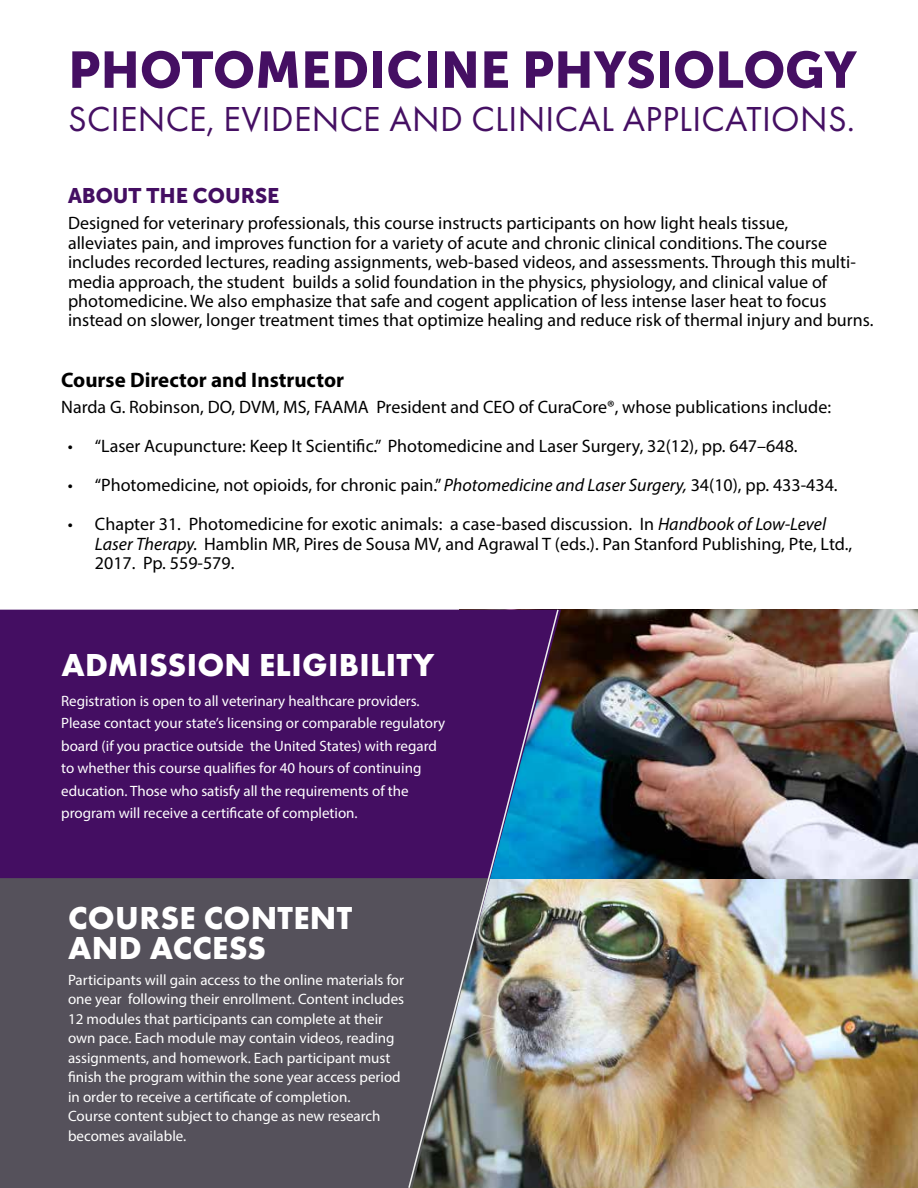
<style>
.page{position:relative;width:918px;height:1188px;background:#fff}
.page>*{position:absolute;margin:0;border:0;box-sizing:border-box;transform-origin:0 0}
.t1{font:51px "Museo Sans 900";color:#450f63}
.t2{font:36px "Futura PT";letter-spacing:.01em;color:#450f63}
.t3{font:700 33px/30px "Futura PT";letter-spacing:.01em;color:#fff}
.t4{font:700 21px "Myriad Pro";color:#000}
.t5{font:21px "Museo Sans 900";color:#440e62}
.t6{font:18px/19.5px "Myriad Pro";color:#000}
.t7{font:15px/19.5px "Myriad Pro";color:#fff}
.s1{font-style:italic}
</style>
<div class="page">
<img style="left:561px;top:878px;width:357px;height:310px">
<img style="left:561px;top:610px;width:357px;height:268px">
<div style="left:0;top:610px;width:561px;height:578px;background:#440e62"></div>
<div style="left:0;top:878px;width:407px;height:310px;background:#55515b"></div>
<img style="left:407px;top:609px;width:153px;height:579px">
<h1 class="t1" style="left:68px;top:41px;width:790px">PHOTOMEDICINE PHYSIOLOGY</h1>
<h2 class="t2" style="left:68px;top:98px;width:788px">SCIENCE, EVIDENCE AND CLINICAL APPLICATIONS.</h2>
<p class="t5" style="left:68px;top:183px;width:213px">ABOUT THE COURSE</p>
<p class="t6" style="left:68px;top:213px;width:807px">Designed for veterinary professionals, this course instructs participants on how light heals tissue,<br>alleviates pain, and improves function for a variety of acute and chronic clinical conditions. The course includes recorded lectures, reading assignments, web-based videos, and assessments. Through this multi&shy;media approach, the student builds a solid foundation in the physics, physiology, and clinical value of photomedicine. We also emphasize that safe and cogent application of less intense laser heat to focus instead on slower, longer treatment times that optimize healing and reduce risk of thermal injury and burns.</p>
<p class="t4" style="left:61px;top:366px;width:284px">Course Director and Instructor</p>
<p class="t6" style="left:61px;top:397px;width:771px">Narda G. Robinson, DO, DVM, MS, FAAMA President and CEO of CuraCore®, whose publications include:</p>
<p class="t6" style="left:68px;top:436px;width:731px">• “Laser Acupuncture: Keep It Scientific.” Photomedicine and Laser Surgery, 32(12), pp. 647–648.</p>
<p class="t6" style="left:68px;top:475px;width:771px">• “Photomedicine, not opioids, for chronic pain.” <span class="s1">Photomedicine and Laser Surgery,</span> 34(10), pp. 433-434.</p>
<p class="t6" style="left:95px;top:514px;width:759px;text-indent:-27px">• Chapter 31. Photomedicine for exotic animals: a case-based discussion. In <span class="s1">Handbook of Low-Level<br>Laser Therapy.</span> Hamblin MR, Pires de Sousa MV, and Agrawal T (eds.). Pan Stanford Publishing, Pte, Ltd.,<br>2017. Pp. 559-579.</p>
<h3 class="t3" style="left:61px;top:649px;width:375px">ADMISSION ELIGIBILITY</h3>
<p class="t7" style="left:61px;top:689px;width:386px;line-height:22.5px">Registration is open to all veterinary healthcare providers.<br>Please contact your state’s licensing or comparable regulatory board (if you practice outside the United States) with regard to whether this course qualifies for 40 hours of continuing education. Those who satisfy all the requirements of the program will receive a certificate of completion.</p>
<h3 class="t3" style="left:68px;top:902px;width:286px">COURSE CONTENT<br>AND ACCESS</h3>
<p class="t7" style="left:68px;top:970px;width:338px">Participants will gain access to the online materials for one year following their enrollment. Content includes 12 modules that participants can complete at their own pace. Each module may contain videos, reading assignments, and homework. Each participant must finish the program within the sone year access period in order to receive a certificate of completion.<br>Course content subject to change as new research becomes available.</p>
</div>
